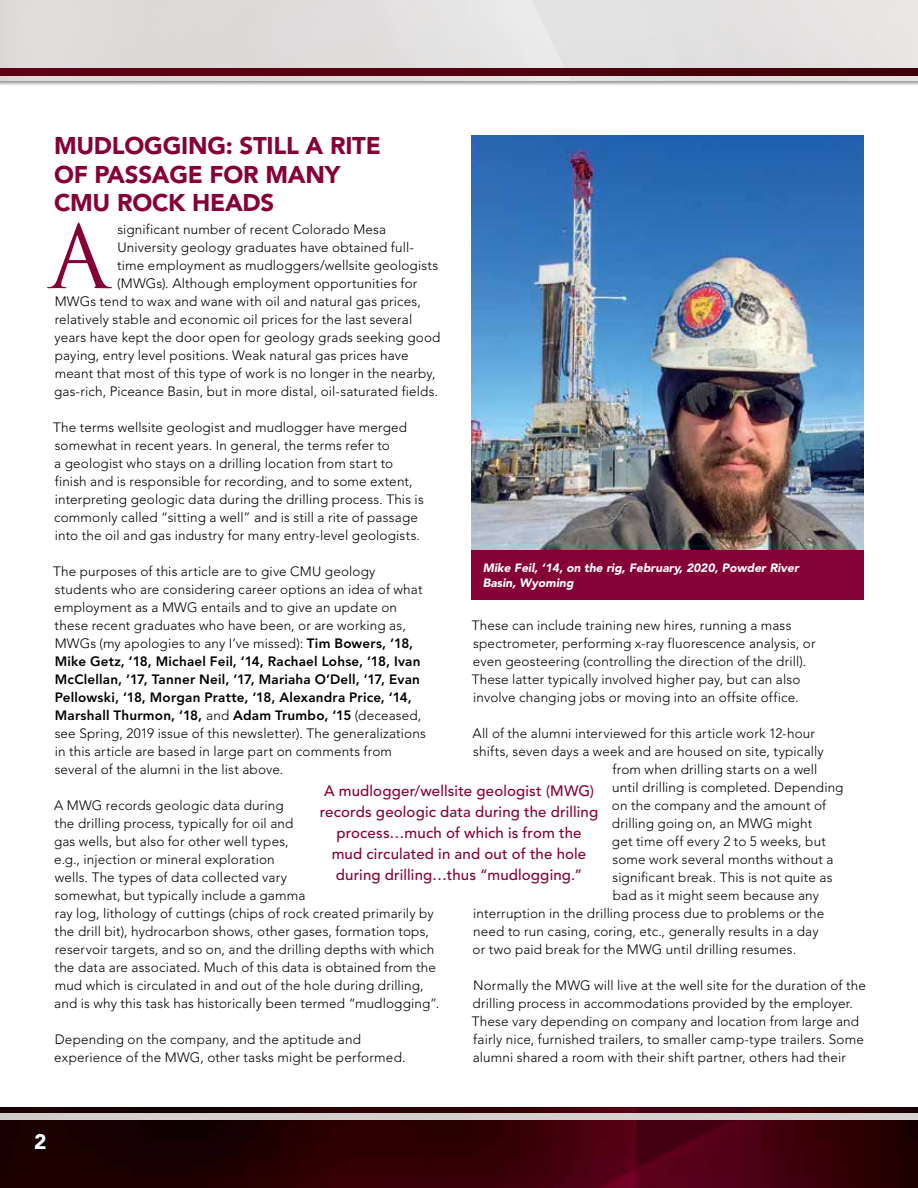
<style>
.page{position:relative;width:918px;height:1188px;background:#fff}
.page>*{position:absolute;margin:0;border:0;box-sizing:border-box;transform-origin:0 0}
.t1{font:85.2px "Trajan Pro 3";color:#860038}
.t2{font:900 24px/28.5px "Avenir";letter-spacing:-.01em;color:#860038}
.t3{font:900 21px "Avenir";color:#fff}
.t4{font:500 15px/21px "Avenir";letter-spacing:.01em;color:#860038;text-align:center}
.t5{font:300 13.5px/18px "Avenir";letter-spacing:.01em;color:#000}
.t6{font:italic 900 12px/15px "Avenir";color:#fff}
.s1{font-weight:800}
</style>
<div class="page">
<div style="left:0;top:0;width:918px;height:87px;background:#000;opacity:.45"></div>
<img style="left:0;top:0;width:918px;height:81px">
<img style="left:0;top:1107px;width:918px;height:81px">
<div style="left:0;top:1113px;width:918px;height:7px;background:#d4d0cf"></div>
<img style="left:0;top:69px;width:918px;height:6px">
<div style="left:34px;top:1133px;width:17px;height:22px;background:#160000"></div>
<img style="left:471px;top:135px;width:393px;height:416px">
<div style="left:471px;top:551px;width:393px;height:49px;background:#860038"></div>
<h2 class="t2" style="left:54px;top:131px;width:328px">MUDLOGGING: STILL A RITE<br>OF PASSAGE FOR MANY<br>CMU ROCK HEADS</h2>
<h1 class="t1" style="left:49px;top:199px;width:61px">A</h1>
<p class="t5" style="left:117px;top:220px;width:270px">significant number of recent Colorado Mesa</p>
<p class="t5" style="left:117px;top:238px;width:298px">University geology graduates have obtained full-</p>
<p class="t5" style="left:117px;top:256px;width:323px">time employment as mudloggers/wellsite geologists</p>
<p class="t5" style="left:117px;top:274px;width:302px">(MWGs). Although employment opportunities for</p>
<p class="t5" style="left:55px;top:292px;width:368px">MWGs tend to wax and wane with oil and natural gas prices,</p>
<p class="t5" style="left:55px;top:310px;width:359px">relatively stable and economic oil prices for the last several</p>
<p class="t5" style="left:55px;top:328px;width:387px">years have kept the door open for geology grads seeking good</p>
<p class="t5" style="left:55px;top:346px;width:355px">paying, entry level positions. Weak natural gas prices have</p>
<p class="t5" style="left:55px;top:364px;width:382px">meant that most of this type of work is no longer in the nearby,</p>
<p class="t5" style="left:54px;top:382px;width:386px">gas-rich, Piceance Basin, but in more distal, oil-saturated fields.</p>
<p class="t5" style="left:53px;top:418px;width:372px">The terms wellsite geologist and mudlogger have merged somewhat in recent years. In general, the terms refer to<br>a geologist who stays on a drilling location from start to finish and is responsible for recording, and to some extent, interpreting geologic data during the drilling process. This is commonly called “sitting a well” and is still a rite of passage into the oil and gas industry for many entry-level geologists.</p>
<p class="t5" style="left:53px;top:562px;width:374px">The purposes of this article are to give CMU geology students who are considering career options an idea of what employment as a MWG entails and to give an update on these recent graduates who have been, or are working as, MWGs (my apologies to any I’ve missed): <span class="s1">Tim Bowers, ‘18, Mike Getz, ’18, Michael Feil, ‘14, Rachael Lohse, ’18, Ivan McClellan, ’17, Tanner Neil, ’17, Mariaha O’Dell, ’17, Evan Pellowski, ’18, Morgan Pratte, ‘18, Alexandra Price, ‘14, Marshall Thurmon, ‘18,</span> and <span class="s1">Adam Trumbo, ‘15</span> (deceased, see Spring, 2019 issue of this newsletter). The generalizations in this article are based in large part on comments from several of the alumni in the list above.</p>
<p class="t5" style="left:54px;top:796px;width:387px">A MWG records geologic data during<br>the drilling process, typically for oil and<br>gas wells, but also for other well types,<br>e.g., injection or mineral exploration<br>wells. The types of data collected vary<br>somewhat, but typically include a gamma<br>ray log, lithology of cuttings (chips of rock created primarily by the drill bit), hydrocarbon shows, other gases, formation tops, reservoir targets, and so on, and the drilling depths with which the data are associated. Much of this data is obtained from the mud which is circulated in and out of the hole during drilling, and is why this task has historically been termed “mudlogging”.</p>
<p class="t5" style="left:54px;top:1030px;width:353px">Depending on the company, and the aptitude and experience of the MWG, other tasks might be performed.</p>
<p class="t6" style="left:483px;top:560px;width:318px">Mike Feil, ‘14, on the rig, February, 2020, Powder River<br>Basin, Wyoming</p>
<p class="t5" style="left:472px;top:616px;width:345px">These can include training new hires, running a mass spectrometer, performing x-ray fluorescence analysis, or even geosteering (controlling the direction of the drill).<br>These latter typically involved higher pay, but can also involve changing jobs or moving into an offsite office.</p>
<p class="t5" style="left:473px;top:724px;width:344px">All of the alumni interviewed for this article work 12-hour</p>
<p class="t5" style="left:473px;top:742px;width:352px">shifts, seven days a week and are housed on site, typically</p>
<p class="t5" style="left:613px;top:760px;width:206px">from when drilling starts on a well</p>
<p class="t5" style="left:612px;top:778px;width:233px">until drilling is completed. Depending</p>
<p class="t5" style="left:612px;top:796px;width:216px">on the company and the amount of</p>
<p class="t5" style="left:612px;top:814px;width:202px">drilling going on, an MWG might</p>
<p class="t5" style="left:612px;top:832px;width:216px">get time off every 2 to 5 weeks, but</p>
<p class="t5" style="left:613px;top:850px;width:223px">some work several months without a</p>
<p class="t5" style="left:613px;top:868px;width:221px">significant break. This is not quite as</p>
<p class="t5" style="left:613px;top:886px;width:208px">bad as it might seem because any</p>
<p class="t5" style="left:473px;top:904px;width:353px">interruption in the drilling process due to problems or the</p>
<p class="t5" style="left:473px;top:922px;width:347px">need to run casing, coring, etc., generally results in a day</p>
<p class="t5" style="left:473px;top:940px;width:325px">or two paid break for the MWG until drilling resumes.</p>
<p class="t5" style="left:472px;top:976px;width:396px">Normally the MWG will live at the well site for the duration of the drilling process in accommodations provided by the employer.<br>These vary depending on company and location from large and fairly nice, furnished trailers, to smaller camp-type trailers. Some alumni shared a room with their shift partner, others had their</p>
<p class="t4" style="left:320px;top:780px;width:280px">A mudlogger/wellsite geologist (MWG) records geologic data during the drilling process…much of which is from the mud circulated in and out of the hole during drilling…thus “mudlogging.”</p>
<h3 class="t3" style="left:34px;top:1129px;width:14px">2</h3>
</div>
